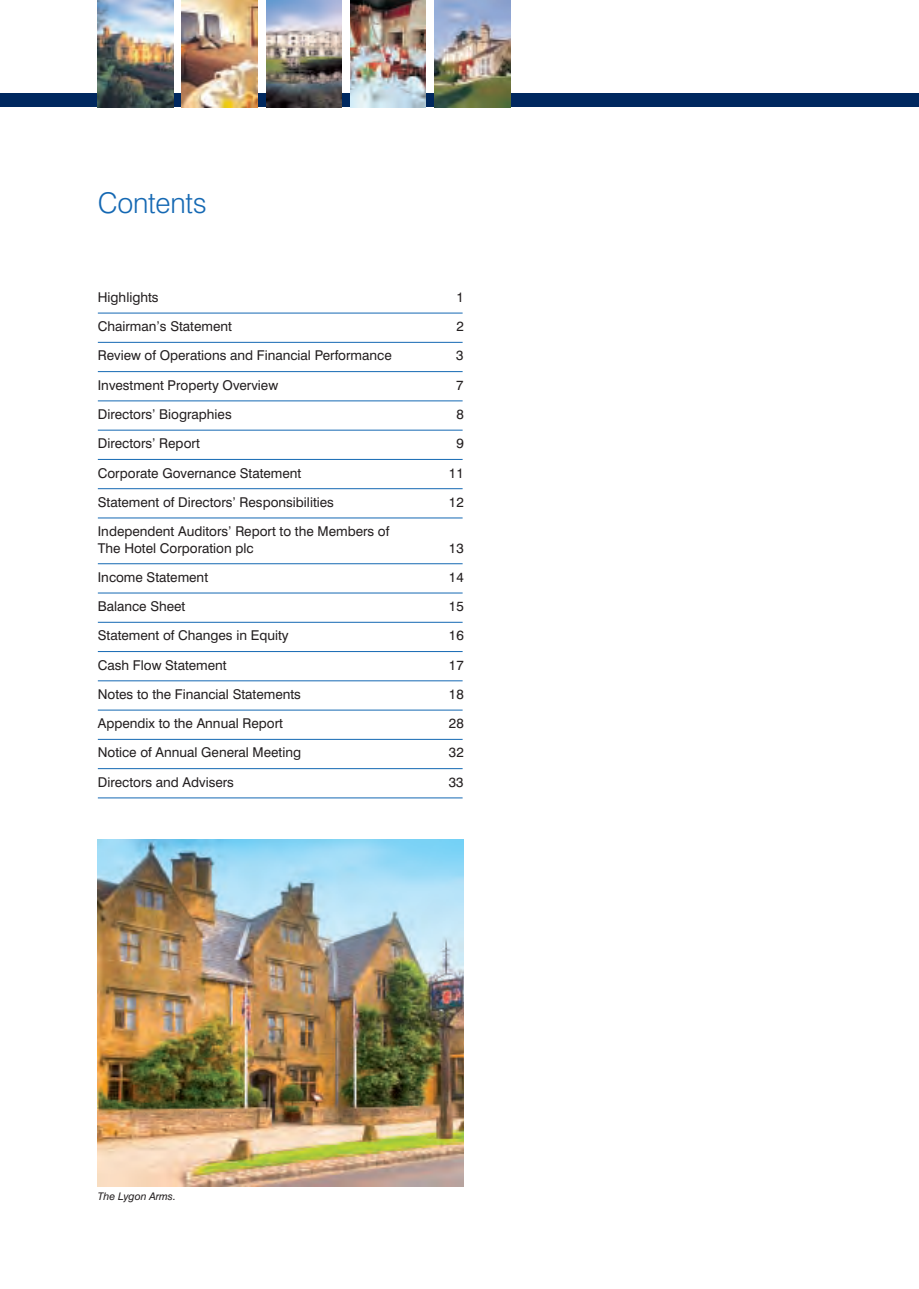
<style>
.page{position:relative;width:919px;height:1289px;background:#fff}
.page>*{position:absolute;margin:0;border:0;box-sizing:border-box;transform-origin:0 0}
.t1{font:300 28.5px "Swiss 721 BT";letter-spacing:-.01em;color:#1468b3}
.t2{font:13.5px/16.5px "Swiss 721 BT";color:#231f20}
.t3{font:italic 10.5px "Swiss 721 BT";color:#231f20}
</style>
<div class="page">
<img style="left:98px;top:839px;width:365px;height:347px">
<hr style="left:98px;top:313px;width:364px;height:1px;background:#1468b3">
<hr style="left:98px;top:342px;width:364px;height:1px;background:#1468b3">
<hr style="left:98px;top:371px;width:364px;height:1px;background:#1468b3">
<hr style="left:98px;top:400px;width:364px;height:1px;background:#1468b3">
<hr style="left:98px;top:430px;width:364px;height:1px;background:#1468b3">
<hr style="left:98px;top:459px;width:364px;height:1px;background:#1468b3">
<hr style="left:98px;top:488px;width:364px;height:1px;background:#1468b3">
<hr style="left:98px;top:517px;width:364px;height:1px;background:#1468b3">
<hr style="left:98px;top:563px;width:364px;height:1px;background:#1468b3">
<hr style="left:98px;top:592px;width:364px;height:1px;background:#1468b3">
<hr style="left:98px;top:622px;width:364px;height:1px;background:#1468b3">
<hr style="left:98px;top:651px;width:364px;height:1px;background:#1468b3">
<hr style="left:98px;top:680px;width:364px;height:1px;background:#1468b3">
<hr style="left:98px;top:709px;width:364px;height:1px;background:#1468b3">
<hr style="left:98px;top:739px;width:364px;height:1px;background:#1468b3">
<hr style="left:98px;top:768px;width:364px;height:1px;background:#1468b3">
<hr style="left:98px;top:797px;width:364px;height:1px;background:#1468b3">
<div style="left:0;top:93px;width:906px;height:14px;background:#00285f"></div>
<img style="left:98px;top:0;width:75px;height:107px">
<img style="left:182px;top:0;width:76px;height:107px">
<img style="left:266px;top:0;width:76px;height:107px">
<img style="left:350px;top:0;width:76px;height:107px">
<img style="left:434px;top:0;width:76px;height:107px">
<div style="left:906px;top:93px;width:12px;height:14px;background:#00285f"></div>
<h1 class="t1" style="left:98px;top:193px;width:111px">Contents</h1>
<p class="t2" style="left:98px;top:290px;width:62px">Highlights</p>
<p class="t2" style="left:456px;top:290px;width:9px">1</p>
<p class="t2" style="left:98px;top:319px;width:135px">Chairman’s Statement</p>
<p class="t2" style="left:456px;top:319px;width:9px">2</p>
<p class="t2" style="left:98px;top:349px;width:295px">Review of Operations and Financial Performance</p>
<p class="t2" style="left:456px;top:349px;width:9px">3</p>
<p class="t2" style="left:98px;top:378px;width:182px">Investment Property Overview</p>
<p class="t2" style="left:456px;top:378px;width:9px">7</p>
<p class="t2" style="left:98px;top:407px;width:135px">Directors’ Biographies</p>
<p class="t2" style="left:456px;top:407px;width:9px">8</p>
<p class="t2" style="left:98px;top:436px;width:103px">Directors’ Report</p>
<p class="t2" style="left:456px;top:436px;width:9px">9</p>
<p class="t2" style="left:98px;top:466px;width:205px">Corporate Governance Statement</p>
<p class="t2" style="left:449px;top:466px;width:16px">11</p>
<p class="t2" style="left:98px;top:495px;width:237px">Statement of Directors’ Responsibilities</p>
<p class="t2" style="left:449px;top:495px;width:16px">12</p>
<p class="t2" style="left:98px;top:524px;width:293px">Independent Auditors’ Report to the Members of<br>The Hotel Corporation plc</p>
<p class="t2" style="left:449px;top:541px;width:16px">13</p>
<p class="t2" style="left:98px;top:570px;width:112px">Income Statement</p>
<p class="t2" style="left:449px;top:570px;width:16px">14</p>
<p class="t2" style="left:98px;top:599px;width:89px">Balance Sheet</p>
<p class="t2" style="left:449px;top:599px;width:16px">15</p>
<p class="t2" style="left:98px;top:628px;width:192px">Statement of Changes in Equity</p>
<p class="t2" style="left:449px;top:628px;width:16px">16</p>
<p class="t2" style="left:98px;top:658px;width:130px">Cash Flow Statement</p>
<p class="t2" style="left:449px;top:658px;width:16px">17</p>
<p class="t2" style="left:98px;top:687px;width:204px">Notes to the Financial Statements</p>
<p class="t2" style="left:449px;top:687px;width:16px">18</p>
<p class="t2" style="left:98px;top:716px;width:187px">Appendix to the Annual Report</p>
<p class="t2" style="left:449px;top:716px;width:16px">28</p>
<p class="t2" style="left:98px;top:745px;width:205px">Notice of Annual General Meeting</p>
<p class="t2" style="left:449px;top:745px;width:16px">32</p>
<p class="t2" style="left:98px;top:775px;width:138px">Directors and Advisers</p>
<p class="t2" style="left:449px;top:775px;width:16px">33</p>
<p class="t3" style="left:98px;top:1192px;width:80px">The Lygon Arms.</p>
</div>
